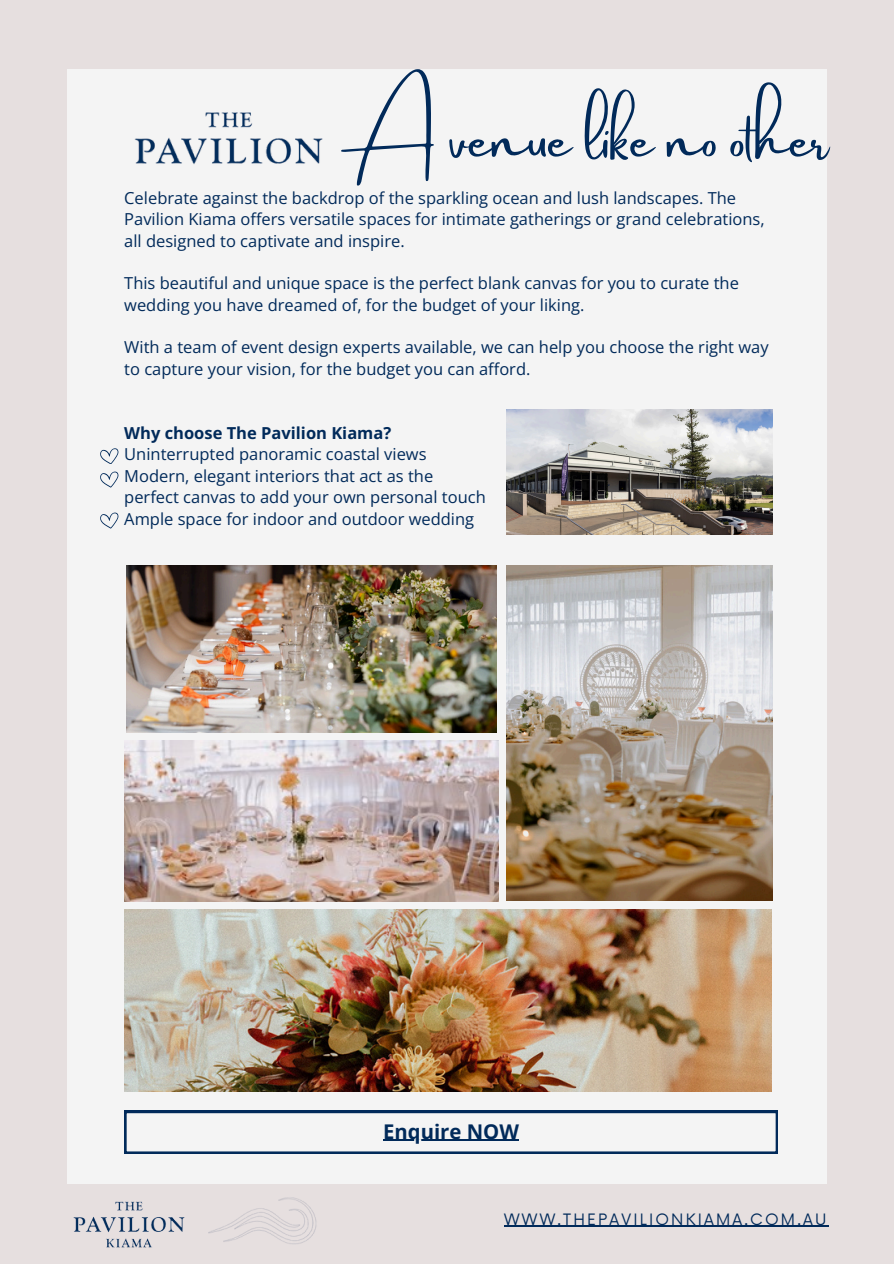
<style>
.page{position:relative;width:894px;height:1264px;background:#fff}
.page>*{position:absolute;margin:0;border:0;box-sizing:border-box;transform-origin:0 0}
.t1{font:54.3px "Amsterdam Two";color:#012a5a}
.t2{font:700 20.25px "Open Sans";color:#012a5a}
.t3{font:16.5px/21.3px "Open Sans";color:#012a5a}
.t4{font:700 16.5px "Open Sans";color:#012a5a}
.t5{font:15.3px "Now";letter-spacing:.145em;color:#012a5a}
</style>
<div class="page">
<div style="left:0;top:0;width:893px;height:1263px;background:linear-gradient(to right,#e6dfdf,#e3ddde)"></div>
<div style="left:67px;top:69px;width:759px;height:1114px;background:#f4f4f4"></div>
<img style="left:124px;top:740px;width:374px;height:161px">
<svg style="left:124px;top:1110px;width:653px;height:43px"></svg>
<hr style="left:383px;top:1139px;width:136px;height:1px;background:#012a5a">
<img style="left:124px;top:909px;width:647px;height:181px">
<img style="left:506px;top:565px;width:266px;height:335px">
<svg style="left:100px;top:448px;width:18px;height:16px"></svg>
<svg style="left:100px;top:471px;width:18px;height:16px"></svg>
<svg style="left:100px;top:512px;width:18px;height:16px"></svg>
<img style="left:134px;top:112px;width:189px;height:52px">
<img style="left:73px;top:1201px;width:112px;height:47px">
<img style="left:208px;top:1197px;width:109px;height:47px">
<img style="left:126px;top:565px;width:371px;height:167px">
<img style="left:506px;top:409px;width:266px;height:125px">
<hr style="left:504px;top:1225px;width:324px;height:1px;background:#012a5a">
<p class="t1" style="left:358px;top:110px;width:472px">A venue like no other</p>
<h1 class="t3" style="left:124px;top:187px;width:641px">Celebrate against the backdrop of the sparkling ocean and lush landscapes. The<br>Pavilion Kiama offers versatile spaces for intimate gatherings or grand celebrations, all designed to captivate and inspire.</h1>
<p class="t3" style="left:124px;top:272px;width:616px">This beautiful and unique space is the perfect blank canvas for you to curate the wedding you have dreamed of, for the budget of your liking.</p>
<p class="t3" style="left:124px;top:336px;width:645px">With a team of event design experts available, we can help you choose the right way to capture your vision, for the budget you can afford.</p>
<p class="t4" style="left:124px;top:421px;width:268px">Why choose The Pavilion Kiama?</p>
<p class="t3" style="left:124px;top:443px;width:304px">Uninterrupted panoramic coastal views</p>
<p class="t3" style="left:124px;top:464px;width:310px">Modern, elegant interiors that act as the</p>
<p class="t3" style="left:124px;top:486px;width:363px">perfect canvas to add your own personal touch</p>
<p class="t3" style="left:124px;top:507px;width:351px">Ample space for indoor and outdoor wedding</p>
<p class="t2" style="left:383px;top:1116px;width:137px">Enquire NOW</p>
<p class="t5" style="left:504px;top:1210px;width:323px">WWW.THEPAVILIONKIAMA.COM.AU</p>
</div>
